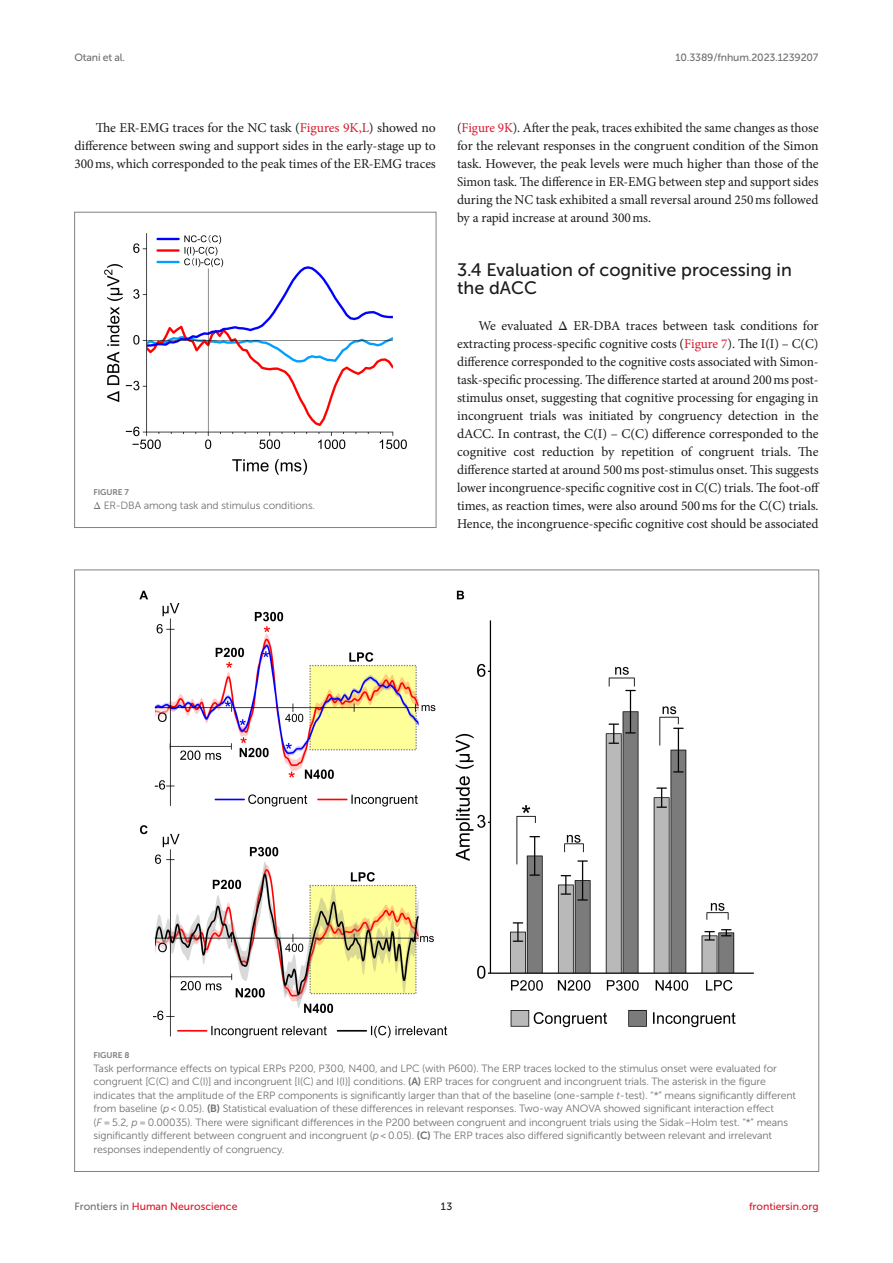
<style>
.page{position:relative;width:893px;height:1263px;background:#fff}
.page>*{position:absolute;margin:0;border:0;box-sizing:border-box;transform-origin:0 0}
.HEAD_2{font:18px/18px "Museo Sans 500";color:#1b1c1b}
.TEXT_FLUSH{font:13.5px/18px "Minion Pro";letter-spacing:-.005em;color:#1b1c1b;text-align:justify}
.TEXT{font:13.5px/18px "Minion Pro";letter-spacing:-.005em;color:#1b1c1b;text-align:justify}
.FIG_LEG{font:10.5px/13.5px "Museo Sans 300";letter-spacing:-.01em;color:#706f70}
.t1{font:10.5px "Museo Sans 500";color:#d51a2c}
.t2{font:10.5px "Museo Sans 500";letter-spacing:-.015em;color:#706f70}
.t3{font:10.5px "Museo Sans 500";color:#1b1c1b}
.FIG_HD{font:8.25px "Museo Sans 700";letter-spacing:-.01em;color:#7e7f7f}
.s1{color:#d51a2c}
.s2{font-family:"STIX General"}
.s3{font-family:"Museo Sans 700"}
.s4{font-style:italic}
.s5{color:#706f70}
</style>
<div class="page">
<img style="left:104px;top:233px;width:303px;height:242px">
<div style="left:74px;top:212px;width:362px;height:316px;border:1px solid #808285"></div>
<img style="left:139px;top:590px;width:615px;height:448px">
<p class="t2" style="left:74px;top:51px;width:52px">Otani et al.</p>
<p class="t2" style="left:676px;top:51px;width:144px">10.3389/fnhum.2023.1239207</p>
<p class="TEXT" style="left:74px;top:119px;width:363px;text-indent:21px">The ER-EMG traces for the NC task (<span class="s1">Figures 9K,L</span>) showed no difference between swing and support sides in the early-stage up to 300ms, which corresponded to the peak times of the ER-EMG traces</p>
<p class="TEXT" style="left:457px;top:119px;width:363px">(<span class="s1">Figure 9K</span>). After the peak, traces exhibited the same changes as those for the relevant responses in the congruent condition of the Simon task. However, the peak levels were much higher than those of the Simon task. The difference in ER-EMG between step and support sides during the NC task exhibited a small reversal around 250ms followed by a rapid increase at around 300ms.</p>
<p class="HEAD_2" style="left:457px;top:261px;width:336px">3.4 Evaluation of cognitive processing in the dACC</p>
<p class="TEXT_FLUSH" style="left:457px;top:317px;width:364px;text-indent:21px">We evaluated <span class="s2">Δ</span> ER-DBA traces between task conditions for extracting process-specific cognitive costs (<span class="s1">Figure 7</span>). The I(I) – C(C) difference corresponded to the cognitive costs associated with Simon&shy;task-specific processing. The difference started at around 200ms post&shy;stimulus onset, suggesting that cognitive processing for engaging in incongruent trials was initiated by congruency detection in the dACC. In contrast, the C(I) – C(C) difference corresponded to the cognitive cost reduction by repetition of congruent trials. The difference started at around 500ms post-stimulus onset. This suggests lower incongruence-specific cognitive cost in C(C) trials. The foot-off times, as reaction times, were also around 500ms for the C(C) trials.<br>Hence, the incongruence-specific cognitive cost should be associated</p>
<p class="FIG_HD" style="left:94px;top:488px;width:37px">FIGURE 7</p>
<p class="FIG_LEG" style="left:94px;top:498px;width:223px"><span class="s2">Δ</span> ER-DBA among task and stimulus conditions.</p>
<p class="FIG_HD" style="left:94px;top:1050px;width:37px">FIGURE 8</p>
<p class="FIG_LEG" style="left:94px;top:1061px;width:704px">Task performance effects on typical ERPs P200, P300, N400, and LPC (with P600). The ERP traces locked to the stimulus onset were evaluated for congruent [C(C) and C(I)] and incongruent [I(C) and I(I)] conditions. <span class="s3">(A)</span> ERP traces for congruent and incongruent trials. The asterisk in the figure indicates that the amplitude of the ERP components is significantly larger than that of the baseline (one-sample <span class="s4">t</span>-test). “*” means significantly different from baseline (<span class="s4">p</span> &lt; 0.05). <span class="s3">(B)</span> Statistical evaluation of these differences in relevant responses. Two-way ANOVA showed significant interaction effect<br>(<span class="s4">F</span> = 5.2, <span class="s4">p</span> = 0.00035). There were significant differences in the P200 between congruent and incongruent trials using the Sidak–Holm test. “*” means significantly different between congruent and incongruent (<span class="s4">p</span> &lt; 0.05). <span class="s3">(C)</span> The ERP traces also differed significantly between relevant and irrelevant responses independently of congruency.</p>
<p class="t1" style="left:74px;top:1200px;width:165px"><span class="s5">Frontiers in</span> Human Neuroscience</p>
<p class="t3" style="left:441px;top:1200px;width:13px">13</p>
<p class="t1" style="left:749px;top:1200px;width:71px">frontiersin.org</p>
</div>
